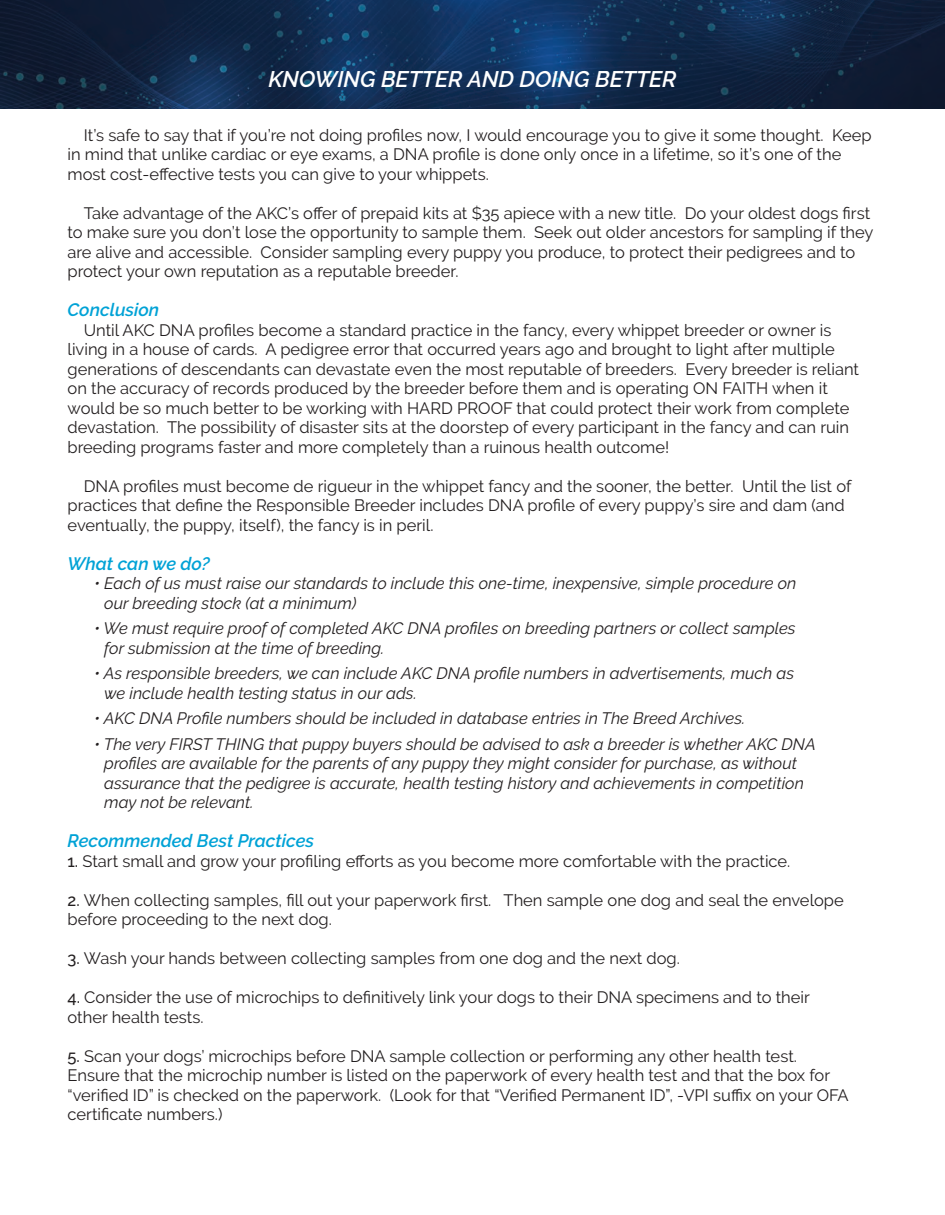
<style>
.page{position:relative;width:945px;height:1215px;background:#fff}
.page>*{position:absolute;margin:0;border:0;box-sizing:border-box;transform-origin:0 0}
.t1{font:italic 600 22.5px "Raleway";color:#fff}
.t2{font:italic 600 18px "Raleway";color:#00a2d6}
.t3{font:16.5px/19.5px "Raleway";color:#231f20}
.t4{font:italic 16.5px/19.5px "Raleway";color:#231f20}
.s1{font-weight:500}
</style>
<div class="page">
<img style="left:0;top:0;width:945px;height:109px">
<h1 class="t1" style="left:268px;top:66px;width:410px">KNOWING BETTER AND DOING BETTER</h1>
<p class="t3" style="left:68px;top:125px;width:806px;text-indent:16px">It’s safe to say that if you’re not doing profiles now, I would encourage you to give it some thought. Keep in mind that unlike cardiac or eye exams, a DNA profile is done only once in a lifetime, so it’s one of the most cost-effective tests you can give to your whippets.</p>
<p class="t3" style="left:68px;top:203px;width:808px;text-indent:16px">Take advantage of the AKC’s offer of prepaid kits at $35 apiece with a new title. Do your oldest dogs first to make sure you don’t lose the opportunity to sample them. Seek out older ancestors for sampling if they are alive and accessible. Consider sampling every puppy you produce, to protect their pedigrees and to protect your own reputation as a reputable breeder.</p>
<p class="t2" style="left:68px;top:299px;width:93px">Conclusion</p>
<p class="t3" style="left:68px;top:320px;width:793px;text-indent:16px">Until AKC DNA profiles become a standard practice in the fancy, every whippet breeder or owner is living in a house of cards. A pedigree error that occurred years ago and brought to light after multiple generations of descendants can devastate even the most reputable of breeders. Every breeder is reliant on the accuracy of records produced by the breeder before them and is operating ON FAITH when it would be so much better to be working with HARD PROOF that could protect their work from complete devastation. The possibility of disaster sits at the doorstep of every participant in the fancy and can ruin breeding programs faster and more completely than a ruinous health outcome!</p>
<p class="t3" style="left:68px;top:476px;width:785px;text-indent:16px">DNA profiles must become de rigueur in the whippet fancy and the sooner, the better. Until the list of practices that define the Responsible Breeder includes DNA profile of every puppy’s sire and dam (and eventually, the puppy, itself), the fancy is in peril.</p>
<p class="t2" style="left:68px;top:553px;width:144px">What can we do?</p>
<p class="t4" style="left:104px;top:573px;width:694px;text-indent:-10px">• Each of us must raise our standards to include this one-time, inexpensive, simple procedure on our breeding stock (at a minimum)</p>
<p class="t4" style="left:104px;top:618px;width:693px;text-indent:-10px">• We must require proof of completed AKC DNA profiles on breeding partners or collect samples for submission at the time of breeding.</p>
<p class="t4" style="left:104px;top:663px;width:691px;text-indent:-10px">• As responsible breeders, we can include AKC DNA profile numbers in advertisements, much as we include health testing status in our ads.</p>
<p class="t4" style="left:95px;top:708px;width:652px">• AKC DNA Profile numbers should be included in database entries in The Breed Archives.</p>
<p class="t4" style="left:104px;top:734px;width:713px;text-indent:-10px">• The very FIRST THING that puppy buyers should be advised to ask a breeder is whether AKC DNA profiles are available for the parents of any puppy they might consider for purchase, as without assurance that the pedigree is accurate, health testing history and achievements in competition may not be relevant.</p>
<p class="t2" style="left:68px;top:830px;width:248px">Recommended Best Practices</p>
<p class="t3" style="left:68px;top:851px;width:724px"><span class="s1">1.</span> Start small and grow your profiling efforts as you become more comfortable with the practice.</p>
<p class="t3" style="left:68px;top:890px;width:778px"><span class="s1">2.</span> When collecting samples, fill out your paperwork first. Then sample one dog and seal the envelope before proceeding to the next dog.</p>
<p class="t3" style="left:68px;top:948px;width:614px"><span class="s1">3.</span> Wash your hands between collecting samples from one dog and the next dog.</p>
<p class="t3" style="left:68px;top:987px;width:744px"><span class="s1">4.</span> Consider the use of microchips to definitively link your dogs to their DNA specimens and to their other health tests.</p>
<p class="t3" style="left:68px;top:1046px;width:783px"><span class="s1">5.</span> Scan your dogs’ microchips before DNA sample collection or performing any other health test.<br>Ensure that the microchip number is listed on the paperwork of every health test and that the box for “verified ID” is checked on the paperwork. (Look for that “Verified Permanent ID”, -VPI suffix on your OFA certificate numbers.)</p>
</div>
